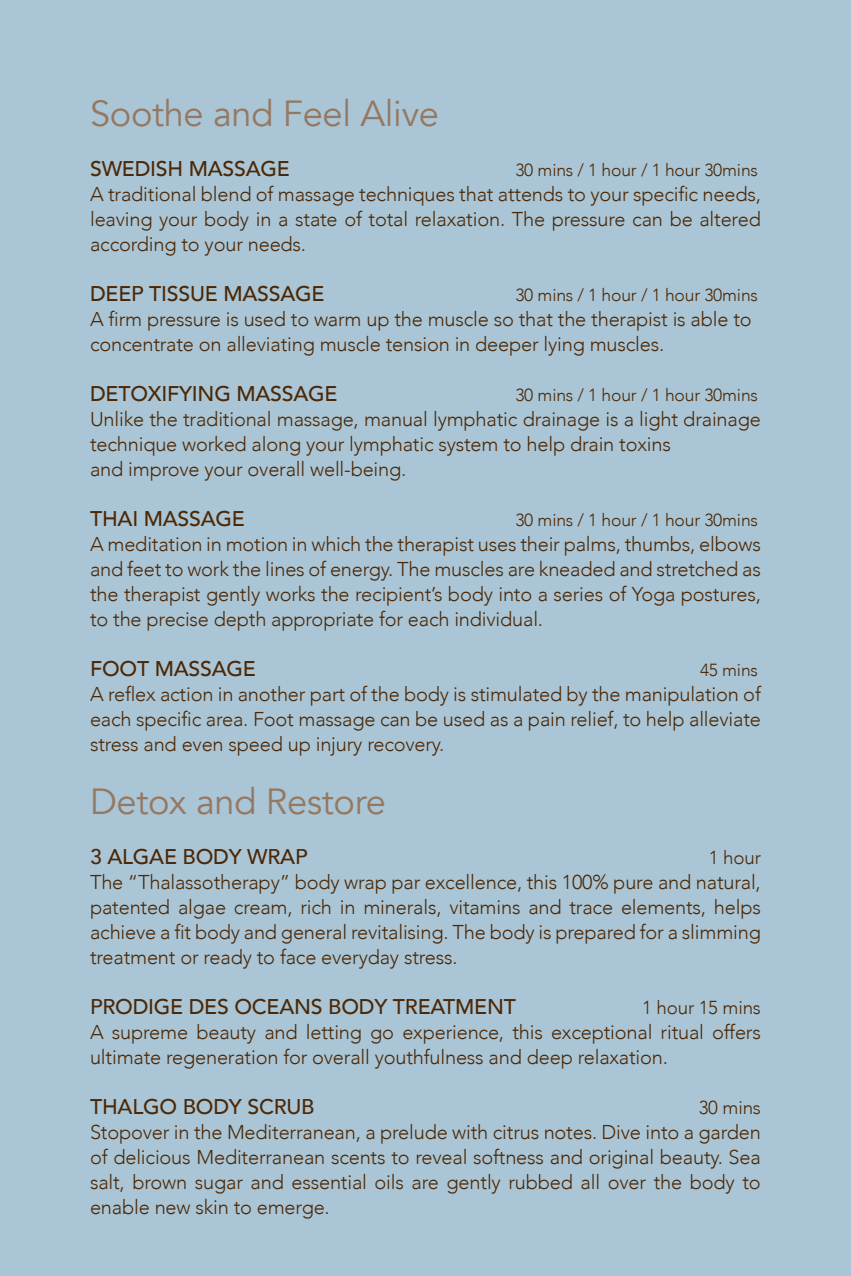
<style>
.page{position:relative;width:851px;height:1276px;background:#fff}
.page>*{position:absolute;margin:0;border:0;box-sizing:border-box;transform-origin:0 0}
.t1{font:36.25px "Avenir";letter-spacing:-.01em;color:#957861}
.t2{font:500 21.25px "Avenir";letter-spacing:-.01em;color:#4d2806}
.t3{font:300 20px/25px "Avenir";letter-spacing:-.01em;color:#4d2806;text-align:justify}
.t4{font:300 18.75px "Avenir";letter-spacing:-.01em;color:#4d2806}
.t5{font:300 17.5px "Avenir";letter-spacing:-.01em;color:#4d2806}
</style>
<div class="page">
<div style="left:0;top:0;width:850px;height:1276px;background:#aac6d6"></div>
<h1 class="t1" style="left:90px;top:92px;width:350px">Soothe and Feel Alive</h1>
<p class="t2" style="left:90px;top:150px;width:201px">SWEDISH MASSAGE</p>
<p class="t5" style="left:515px;top:160px;width:244px">30 mins / 1 hour / 1 hour 30mins</p>
<p class="t3" style="left:90px;top:182px;width:672px">A traditional blend of massage techniques that attends to your specific needs, leaving your body in a state of total relaxation. The pressure can be altered according to your needs.</p>
<p class="t2" style="left:90px;top:275px;width:236px">DEEP TISSUE MASSAGE</p>
<p class="t5" style="left:515px;top:285px;width:244px">30 mins / 1 hour / 1 hour 30mins</p>
<p class="t3" style="left:90px;top:307px;width:663px">A firm pressure is used to warm up the muscle so that the therapist is able to concentrate on alleviating muscle tension in deeper lying muscles.</p>
<p class="t2" style="left:90px;top:375px;width:249px">DETOXIFYING MASSAGE</p>
<p class="t5" style="left:515px;top:385px;width:244px">30 mins / 1 hour / 1 hour 30mins</p>
<p class="t3" style="left:90px;top:407px;width:672px;text-align:left">Unlike the traditional massage, manual lymphatic drainage is a light drainage technique worked along your lymphatic system to help drain toxins<br>and improve your overall well-being.</p>
<p class="t2" style="left:90px;top:500px;width:156px">THAI MASSAGE</p>
<p class="t5" style="left:515px;top:510px;width:244px">30 mins / 1 hour / 1 hour 30mins</p>
<p class="t3" style="left:90px;top:532px;width:672px">A meditation in motion in which the therapist uses their palms, thumbs, elbows and feet to work the lines of energy. The muscles are kneaded and stretched as the therapist gently works the recipient’s body into a series of Yoga postures, to the precise depth appropriate for each individual.</p>
<p class="t2" style="left:90px;top:650px;width:167px">FOOT MASSAGE</p>
<p class="t5" style="left:700px;top:660px;width:59px">45 mins</p>
<p class="t3" style="left:90px;top:682px;width:672px">A reflex action in another part of the body is stimulated by the manipulation of each specific area. Foot massage can be used as a pain relief, to help alleviate stress and even speed up injury recovery.</p>
<h1 class="t1" style="left:90px;top:780px;width:297px">Detox and Restore</h1>
<p class="t2" style="left:90px;top:838px;width:219px">3 ALGAE BODY WRAP</p>
<p class="t4" style="left:708px;top:846px;width:53px">1 hour</p>
<p class="t3" style="left:90px;top:869px;width:672px">The “Thalassotherapy” body wrap par excellence, this 100% pure and natural, patented algae cream, rich in minerals, vitamins and trace elements, helps achieve a fit body and general revitalising. The body is prepared for a slimming treatment or ready to face everyday stress.</p>
<p class="t2" style="left:90px;top:988px;width:427px">PRODIGE DES OCEANS BODY TREATMENT</p>
<p class="t4" style="left:642px;top:996px;width:120px">1 hour 15 mins</p>
<p class="t3" style="left:90px;top:1019px;width:672px">A supreme beauty and letting go experience, this exceptional ritual offers ultimate regeneration for overall youthfulness and deep relaxation.</p>
<p class="t2" style="left:90px;top:1088px;width:226px">THALGO BODY SCRUB</p>
<p class="t4" style="left:698px;top:1096px;width:64px">30 mins</p>
<p class="t3" style="left:90px;top:1119px;width:672px">Stopover in the Mediterranean, a prelude with citrus notes. Dive into a garden of delicious Mediterranean scents to reveal softness and original beauty. Sea salt, brown sugar and essential oils are gently rubbed all over the body to enable new skin to emerge.</p>
</div>
